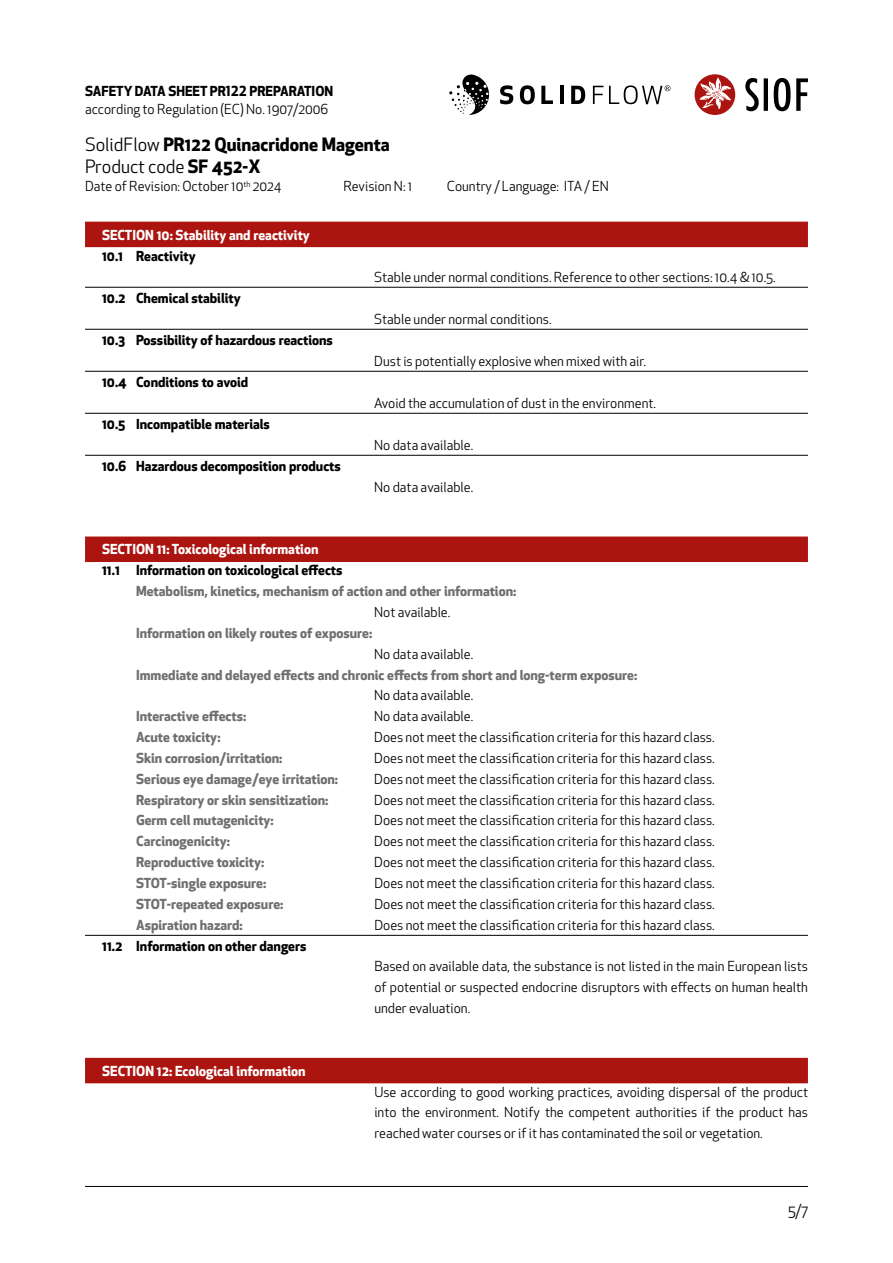
<style>
.page{position:relative;width:893px;height:1263px;background:#fff}
.page>*{position:absolute;margin:0;border:0;box-sizing:border-box;transform-origin:0 0}
.t1{font:700 18px/22.5px "Apex New";color:#000}
.t2{font:15px "Apex New";color:#000}
.t3{font:13.5px/20.9px "Apex New";color:#000;text-align:justify}
.t4{font:700 13.5px "Apex New";color:#706f6f}
.t5{font:700 13.5px "Apex New";color:#000}
.t6{font:700 13.5px "Apex New";color:#fff}
.s1{font-weight:400}
</style>
<div class="page">
<hr style="left:85px;top:1186px;width:723px;height:1px;background:#000">
<div style="left:85px;top:222px;width:723px;height:25px;background:#ac1410"></div>
<hr style="left:85px;top:287px;width:723px;height:1px;background:#000">
<hr style="left:85px;top:329px;width:723px;height:1px;background:#000">
<hr style="left:85px;top:371px;width:723px;height:1px;background:#000">
<hr style="left:85px;top:413px;width:723px;height:1px;background:#000">
<hr style="left:85px;top:455px;width:723px;height:1px;background:#000">
<div style="left:85px;top:536px;width:723px;height:26px;background:#ac1410"></div>
<hr style="left:85px;top:935px;width:723px;height:1px;background:#000">
<div style="left:85px;top:1058px;width:723px;height:25px;background:#ac1410"></div>
<div style="left:695px;top:74px;width:40px;height:41px;background:#ac1410;border-radius:50%"></div>
<svg style="left:699px;top:78px;width:32px;height:31px"></svg>
<svg style="left:745px;top:78px;width:63px;height:33px"></svg>
<svg style="left:449px;top:74px;width:40px;height:41px"></svg>
<svg style="left:500px;top:85px;width:13px;height:19px"></svg>
<svg style="left:520px;top:85px;width:15px;height:19px"></svg>
<svg style="left:541px;top:86px;width:12px;height:18px"></svg>
<svg style="left:560px;top:86px;width:3px;height:18px"></svg>
<svg style="left:571px;top:86px;width:14px;height:18px"></svg>
<svg style="left:593px;top:86px;width:10px;height:18px"></svg>
<svg style="left:609px;top:85px;width:61px;height:19px"></svg>
<p class="t5" style="left:85px;top:81px;width:250px">SAFETY DATA SHEET PR122 PREPARATION</p>
<p class="t3" style="left:85px;top:98px;width:245px">according to Regulation (EC) No. 1907/2006</p>
<h1 class="t1" style="left:85px;top:132px;width:306px"><span class="s1">SolidFlow</span> PR122 Quinacridone Magenta<br><span class="s1">Product code</span> SF 452-X</h1>
<p class="t3" style="left:85px;top:176px;width:198px">Date of Revision: October 10<sup>th</sup> 2024</p>
<p class="t3" style="left:343px;top:176px;width:70px">Revision N: 1</p>
<p class="t3" style="left:447px;top:176px;width:164px">Country / Language: ITA / EN</p>
<p class="t6" style="left:102px;top:225px;width:209px">SECTION 10: Stability and reactivity</p>
<p class="t5" style="left:102px;top:246px;width:95px">10.1 Reactivity</p>
<p class="t5" style="left:102px;top:288px;width:140px">10.2 Chemical stability</p>
<p class="t5" style="left:102px;top:330px;width:232px">10.3 Possibility of hazardous reactions</p>
<p class="t5" style="left:102px;top:372px;width:148px">10.4 Conditions to avoid</p>
<p class="t5" style="left:102px;top:414px;width:169px">10.5 Incompatible materials</p>
<p class="t5" style="left:102px;top:456px;width:240px">10.6 Hazardous decomposition products</p>
<p class="t3" style="left:374px;top:266px;width:403px">Stable under normal conditions. Reference to other sections: 10.4 &amp; 10.5.</p>
<p class="t3" style="left:374px;top:308px;width:179px">Stable under normal conditions.</p>
<p class="t3" style="left:374px;top:350px;width:273px">Dust is potentially explosive when mixed with air.</p>
<p class="t3" style="left:374px;top:392px;width:283px">Avoid the accumulation of dust in the environment.</p>
<p class="t3" style="left:374px;top:434px;width:101px">No data available.</p>
<p class="t3" style="left:374px;top:476px;width:101px">No data available.</p>
<p class="t6" style="left:102px;top:540px;width:218px">SECTION 11: Toxicological information</p>
<p class="t5" style="left:102px;top:561px;width:242px">11.1 Information on toxicological effects</p>
<p class="t4" style="left:136px;top:581px;width:382px">Metabolism, kinetics, mechanism of action and other information:</p>
<p class="t3" style="left:374px;top:602px;width:78px">Not available.</p>
<p class="t4" style="left:136px;top:623px;width:238px">Information on likely routes of exposure:</p>
<p class="t3" style="left:374px;top:643px;width:101px">No data available.</p>
<p class="t4" style="left:136px;top:665px;width:503px">Immediate and delayed effects and chronic effects from short and long-term exposure:</p>
<p class="t3" style="left:374px;top:685px;width:101px">No data available.</p>
<p class="t4" style="left:136px;top:706px;width:112px">Interactive effects:</p>
<p class="t3" style="left:374px;top:706px;width:101px">No data available.</p>
<p class="t4" style="left:136px;top:727px;width:86px">Acute toxicity:</p>
<p class="t3" style="left:374px;top:727px;width:342px">Does not meet the classification criteria for this hazard class.</p>
<p class="t4" style="left:136px;top:748px;width:148px">Skin corrosion/irritation:</p>
<p class="t3" style="left:374px;top:748px;width:342px">Does not meet the classification criteria for this hazard class.</p>
<p class="t4" style="left:136px;top:769px;width:203px">Serious eye damage/eye irritation:</p>
<p class="t3" style="left:374px;top:768px;width:342px">Does not meet the classification criteria for this hazard class.</p>
<p class="t4" style="left:136px;top:790px;width:194px">Respiratory or skin sensitization:</p>
<p class="t3" style="left:374px;top:789px;width:342px">Does not meet the classification criteria for this hazard class.</p>
<p class="t4" style="left:136px;top:811px;width:139px">Germ cell mutagenicity:</p>
<p class="t3" style="left:374px;top:810px;width:342px">Does not meet the classification criteria for this hazard class.</p>
<p class="t4" style="left:136px;top:832px;width:95px">Carcinogenicity:</p>
<p class="t3" style="left:374px;top:831px;width:342px">Does not meet the classification criteria for this hazard class.</p>
<p class="t4" style="left:136px;top:852px;width:130px">Reproductive toxicity:</p>
<p class="t3" style="left:374px;top:852px;width:342px">Does not meet the classification criteria for this hazard class.</p>
<p class="t4" style="left:136px;top:873px;width:132px">STOT-single exposure:</p>
<p class="t3" style="left:374px;top:873px;width:342px">Does not meet the classification criteria for this hazard class.</p>
<p class="t4" style="left:136px;top:894px;width:149px">STOT-repeated exposure:</p>
<p class="t3" style="left:374px;top:893px;width:342px">Does not meet the classification criteria for this hazard class.</p>
<p class="t4" style="left:136px;top:915px;width:108px">Aspiration hazard:</p>
<p class="t3" style="left:374px;top:914px;width:342px">Does not meet the classification criteria for this hazard class.</p>
<p class="t5" style="left:102px;top:936px;width:206px">11.2 Information on other dangers</p>
<p class="t3" style="left:374px;top:956px;width:435px">Based on available data, the substance is not listed in the main European lists of potential or suspected endocrine disruptors with effects on human health under evaluation.</p>
<p class="t6" style="left:102px;top:1061px;width:205px">SECTION 12: Ecological information</p>
<p class="t3" style="left:374px;top:1081px;width:435px">Use according to good working practices, avoiding dispersal of the product into the environment. Notify the competent authorities if the product has reached water courses or if it has contaminated the soil or vegetation.</p>
<p class="t2" style="left:788px;top:1201px;width:21px">5/7</p>
</div>
